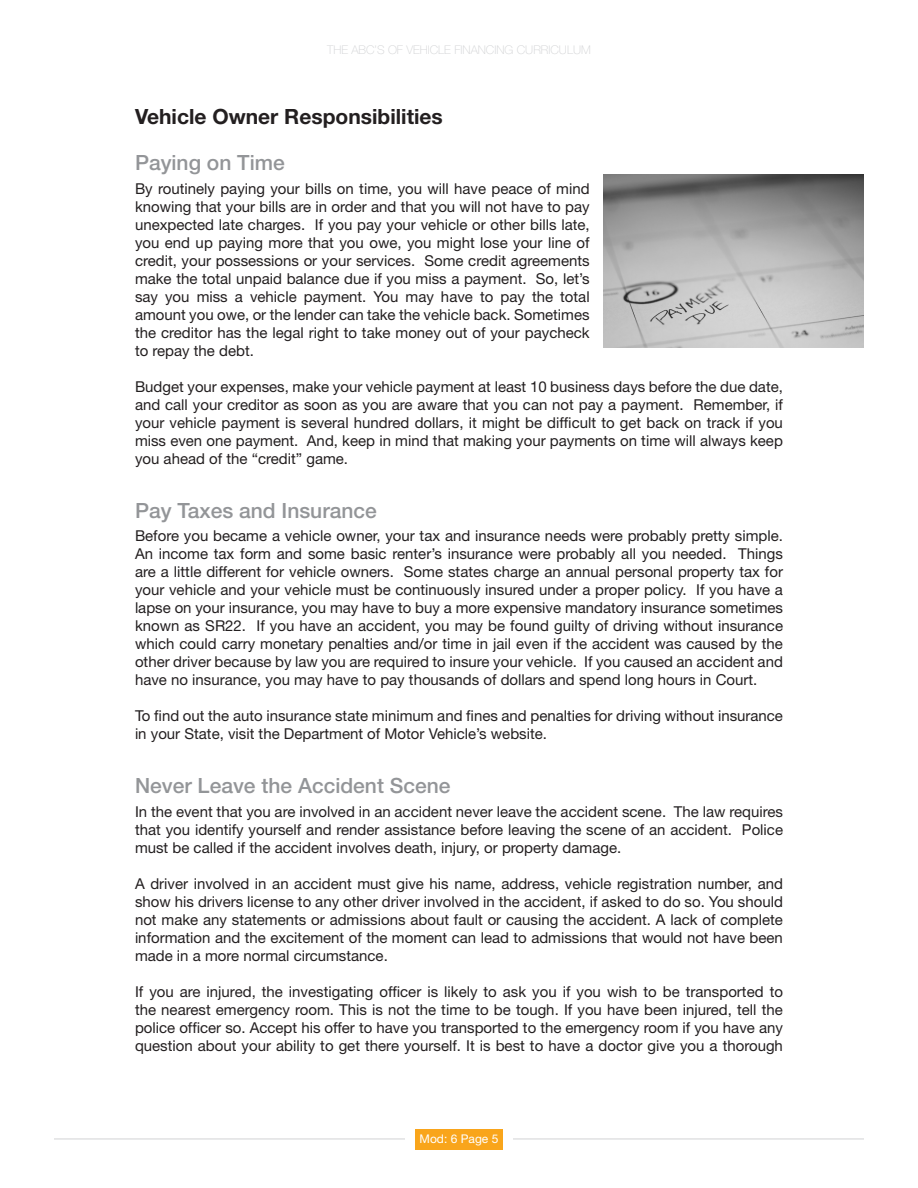
<style>
.page{position:relative;width:918px;height:1188px;background:#fff}
.page>*{position:absolute;margin:0;border:0;box-sizing:border-box;transform-origin:0 0}
.V-Header_3{font:500 21px "Helvetica Neue";color:#939598}
.V-Header_2{font:700 21px "Helvetica Neue";color:#231f20}
.V-body_text{font:15px/18px "Helvetica Neue";color:#231f20;text-align:justify}
.t1{font:100 12px "Helvetica Neue";color:#d1d2d4}
.t2{font:12px "Helvetica Neue";color:#fff}
</style>
<div class="page">
<div style="left:415px;top:1129px;width:88px;height:21px;background:#f9a51b"></div>
<hr style="left:54px;top:1139px;width:351px;height:1px;background:#d1d2d4">
<hr style="left:513px;top:1139px;width:351px;height:1px;background:#d1d2d4">
<img style="left:603px;top:174px;width:261px;height:174px">
<p class="t1" style="left:327px;top:43px;width:265px">THE ABC’S OF VEHICLE FINANCING CURRICULUM</p>
<p class="V-Header_2" style="left:135px;top:104px;width:309px">Vehicle Owner Responsibilities</p>
<p class="V-Header_3" style="left:135px;top:150px;width:151px">Paying on Time</p>
<p class="V-body_text" style="left:135px;top:179px;width:456px">By routinely paying your bills on time, you will have peace of mind knowing that your bills are in order and that you will not have to pay unexpected late charges. If you pay your vehicle or other bills late, you end up paying more that you owe, you might lose your line of credit, your possessions or your services. Some credit agreements make the total unpaid balance due if you miss a payment. So, let’s say you miss a vehicle payment. You may have to pay the total amount you owe, or the lender can take the vehicle back. Sometimes the creditor has the legal right to take money out of your paycheck to repay the debt.</p>
<p class="V-body_text" style="left:135px;top:377px;width:650px">Budget your expenses, make your vehicle payment at least 1 0 business days before the due date, and call your creditor as soon as you are aware that you can not pay a payment. Remember, if your vehicle payment is several hundred dollars, it might be difficult to get back on track if you miss even one payment. And, keep in mind that making your payments on time will always keep you ahead of the “credit” game.</p>
<p class="V-Header_3" style="left:135px;top:498px;width:243px">Pay Taxes and Insurance</p>
<p class="V-body_text" style="left:135px;top:527px;width:650px">Before you became a vehicle owner, your tax and insurance needs were probably pretty simple.<br>An income tax form and some basic renter’s insurance were probably all you needed. Things are a little different for vehicle owners. Some states charge an annual personal property tax for your vehicle and your vehicle must be continuously insured under a proper policy. If you have a lapse on your insurance, you may have to buy a more expensive mandatory insurance sometimes known as SR22 . If you have an accident, you may be found guilty of driving without insurance which could carry monetary penalties and/or time in jail even if the accident was caused by the other driver because by law you are required to insure your vehicle. If you caused an accident and have no insurance, you may have to pay thousands of dollars and spend long hours in Court.</p>
<p class="V-body_text" style="left:135px;top:707px;width:650px">To find out the auto insurance state minimum and fines and penalties for driving without insurance in your State, visit the Department of Motor Vehicle’s website.</p>
<p class="V-Header_3" style="left:135px;top:773px;width:317px">Never Leave the Accident Scene</p>
<p class="V-body_text" style="left:135px;top:802px;width:650px">In the event that you are involved in an accident never leave the accident scene. The law requires that you identify yourself and render assistance before leaving the scene of an accident. Police must be called if the accident involves death, injury, or property damage.</p>
<p class="V-body_text" style="left:135px;top:874px;width:649px">A driver involved in an accident must give his name, address, vehicle registration number, and show his drivers license to any other driver involved in the accident, if asked to do so. You should not make any statements or admissions about fault or causing the accident. A lack of complete information and the excitement of the moment can lead to admissions that would not have been made in a more normal circumstance.</p>
<p class="V-body_text" style="left:135px;top:982px;width:650px">If you are injured, the investigating officer is likely to ask you if you wish to be transported to the nearest emergency room. This is not the time to be tough. If you have been injured, tell the police officer so. Accept his offer to have you transported to the emergency room if you have any question about your ability to get there yourself. It is best to have a doctor give you a thorough</p>
<p class="t2" style="left:420px;top:1132px;width:70px">Mod: 6 Page</p>
</div>
